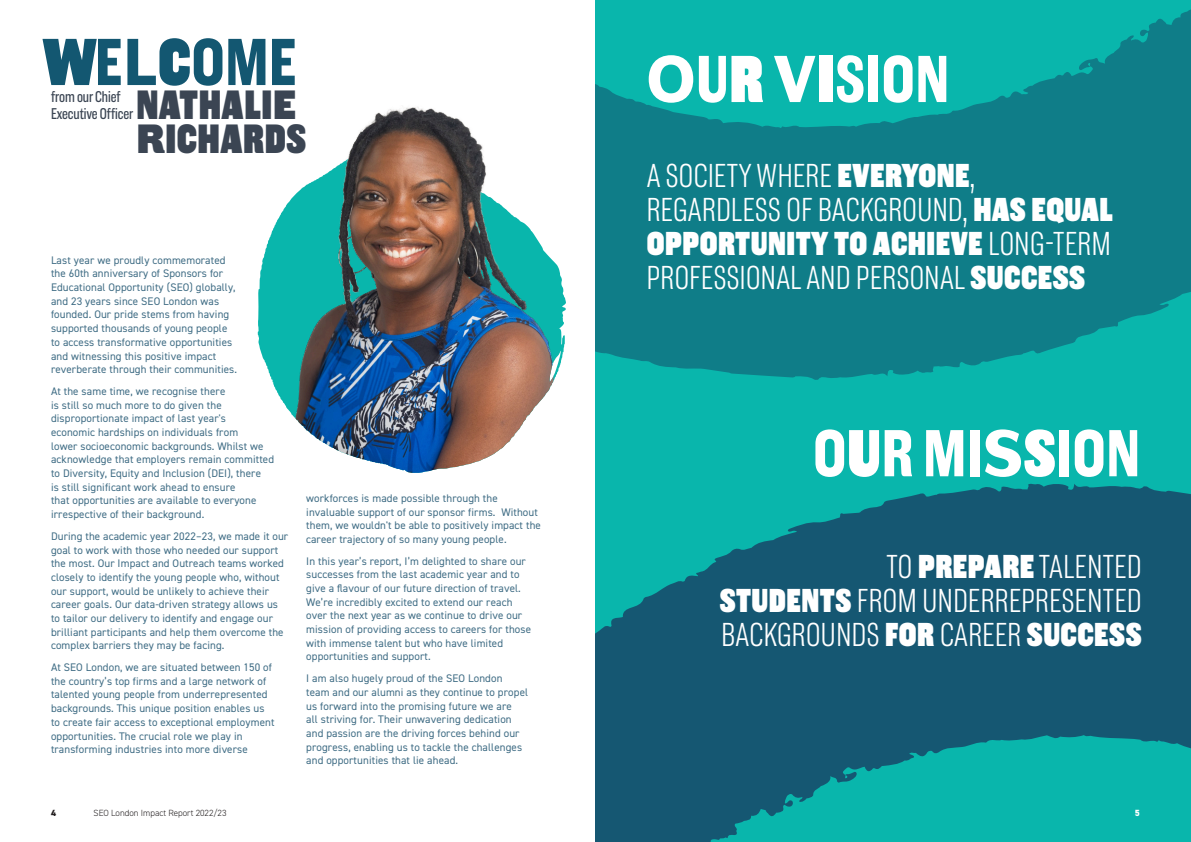
<style>
.page{position:relative;width:1191px;height:842px;background:#fff}
.page>*{position:absolute;margin:0;border:0;box-sizing:border-box;transform-origin:0 0}
.Section_heading_H1{font:700 68px "Americane Cond";letter-spacing:.015em;color:#fff}
.Section_heading_H1-2{font:700 68px "Americane Cond";color:#135771}
.Section_heading_H2{font:900 42px/34px "Americane Cond";letter-spacing:.015em;color:#3b4553}
.Paragraph{font:300 34px/34px "Americane Cond";letter-spacing:.015em;color:#fff}
.Section_heading_H1-3{font:16px/17px "Americane Cond";letter-spacing:-.005em;color:#3b4553}
.Paragraph-2{font:11px/13.7px "DIN2014";letter-spacing:.01em;color:#406d85}
.t1{font:300 9px "DIN2014";color:#231f20}
.t2{font:800 9px "DIN2014";color:#231f20}
.t3{font:800 9px "DIN2014";color:#fff}
.s1{font-weight:900}
.s2{font-family:"Americane"}
</style>
<div class="page">
<div style="left:595px;top:0;width:596px;height:842px;background:#09b6ac"></div>
<svg style="left:595px;top:9px;width:596px;height:371px;fill:#0f7d88"></svg>
<svg style="left:595px;top:483px;width:596px;height:359px;fill:#155772"></svg>
<svg style="left:261px;top:352px;width:303px;height:121px"></svg>
<img style="left:257px;top:107px;width:309px;height:245px">
<p class="Section_heading_H1-2" style="left:43px;top:22px;width:255px"><span class="s1">W</span>E<span class="s2">L</span><span class="s1">C</span>OME</p>
<p class="Section_heading_H2" style="left:136px;top:89px;width:171px">NATHALI<span class="s2">E<br>R</span>ICHARDS</p>
<p class="Section_heading_H1-3" style="left:51px;top:88px;width:84px">from our Chief<br>Executive Officer</p>
<p class="Paragraph-2" style="left:51px;top:253px;width:188px">Last year we proudly commemorated the 60th anniversary of Sponsors for Educational Opportunity (SEO) globally, and 23 years since SEO London was founded. Our pride stems from having supported thousands of young people to access transformative opportunities and witnessing this positive impact reverberate through their communities.</p>
<p class="Paragraph-2" style="left:51px;top:384px;width:225px">At the same time, we recognise there<br>is still so much more to do given the disproportionate impact of last year's<br>economic hardships on individuals from<br>lower socioeconomic backgrounds. Whilst we acknowledge that employers remain committed to Diversity, Equity and Inclusion (DEI), there<br>is still significant work ahead to ensure<br>that opportunities are available to everyone irrespective of their background.</p>
<p class="Paragraph-2" style="left:51px;top:529px;width:239px">During the academic year 2022–23, we made it our goal to work with those who needed our support the most. Our Impact and Outreach teams worked closely to identify the young people who, without our support, would be unlikely to achieve their career goals. Our data-driven strategy allows us to tailor our delivery to identify and engage our brilliant participants and help them overcome the complex barriers they may be facing.</p>
<p class="Paragraph-2" style="left:51px;top:660px;width:225px">At SEO London, we are situated between 150 of the country’s top firms and a large network of talented young people from underrepresented backgrounds. This unique position enables us to create fair access to exceptional employment opportunities. The crucial role we play in transforming industries into more diverse</p>
<p class="Paragraph-2" style="left:306px;top:491px;width:236px">workforces is made possible through the invaluable support of our sponsor firms. Without them, we wouldn't be able to positively impact the career trajectory of so many young people.</p>
<p class="Paragraph-2" style="left:306px;top:554px;width:226px">In this year’s report, I’m delighted to share our successes from the last academic year and to give a flavour of our future direction of travel.<br>We’re incredibly excited to extend our reach over the next year as we continue to drive our mission of providing access to careers for those with immense talent but who have limited opportunities and support.</p>
<p class="Paragraph-2" style="left:306px;top:671px;width:223px">I am also hugely proud of the SEO London team and our alumni as they continue to propel us forward into the promising future we are<br>all striving for. Their unwavering dedication and passion are the driving forces behind our progress, enabling us to tackle the challenges and opportunities that lie ahead.</p>
<p class="Section_heading_H1" style="left:646px;top:39px;width:304px"><span class="s2">O</span>U<span class="s1">R</span><span class="s2">V</span><span class="s1">I</span>SION</p>
<p class="Paragraph" style="left:647px;top:158px;width:467px">A SOCIETY WHERE <span class="s1">EVERYONE</span>, REGARDLESS OF BACKGROUND, <span class="s1">HAS EQUAL OPPORTUNITY TO ACHIEVE</span> LONG-TERM PROFESSIONAL AND PERSONAL <span class="s1">SUCCESS</span></p>
<p class="Section_heading_H1" style="left:813px;top:413px;width:328px">O<span class="s1">U</span>R MI<span class="s2">S</span><span class="s1">S</span>ION</p>
<p class="Paragraph" style="left:719px;top:549px;width:423px;text-align:justify;text-indent:167px">TO <span class="s1">PREPARE</span> TALENTED <span class="s1">STUDENTS</span> FROM UNDERREPRESENTED BACKGROUNDS <span class="s1">FOR</span> CAREER <span class="s1">SUCCESS</span></p>
<p class="t2" style="left:51px;top:807px;width:7px">4</p>
<p class="t1" style="left:94px;top:808px;width:134px">SEO London Impact Report 2022/23</p>
<p class="t3" style="left:1134px;top:807px;width:7px">5</p>
</div>
